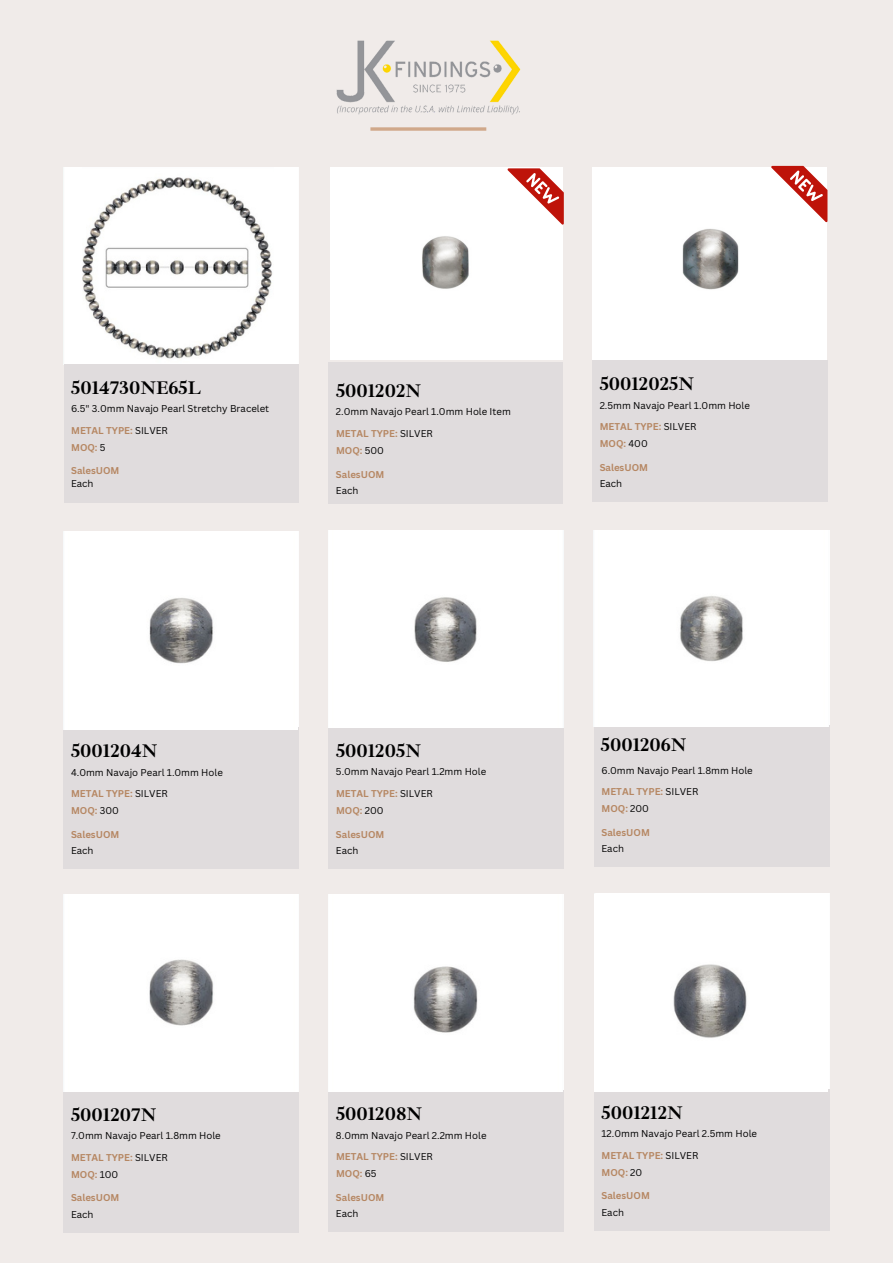
<style>
.page{position:relative;width:893px;height:1264px;background:#fff}
.page>*{position:absolute;margin:0;border:0;box-sizing:border-box;transform-origin:0 0}
.t1{font:700 18.75px "Ibarra Real Nova";color:#000}
.t2{font:9.6px "Canva Sans";color:#000}
.t3{font:700 9.6px/17px "Canva Sans";color:#b68763}
.s1{font-weight:400;color:#000}
</style>
<div class="page">
<div style="left:0;top:0;width:892px;height:1262px;background:#f0ebe9"></div>
<div style="left:63px;top:727px;width:236px;height:142px;background:#e0dcdd"></div>
<img style="left:328px;top:531px;width:235px;height:196px">
<div style="left:328px;top:727px;width:235px;height:141px;background:#e0dcdd"></div>
<div style="left:594px;top:725px;width:235px;height:142px;background:#e0dcdd"></div>
<div style="left:63px;top:1090px;width:236px;height:142px;background:#e0dcdd"></div>
<div style="left:328px;top:1090px;width:235px;height:141px;background:#e0dcdd"></div>
<div style="left:594px;top:1088px;width:235px;height:142px;background:#e0dcdd"></div>
<img style="left:63px;top:532px;width:234px;height:197px">
<img style="left:593px;top:530px;width:235px;height:197px">
<img style="left:63px;top:894px;width:235px;height:197px">
<img style="left:328px;top:894px;width:234px;height:197px">
<img style="left:594px;top:894px;width:233px;height:197px">
<svg style="left:370px;top:127px;width:116px;height:4px"></svg>
<img style="left:336px;top:41px;width:184px;height:73px">
<div style="left:63px;top:167px;width:235px;height:197px;background:#fff"></div>
<img style="left:82px;top:167px;width:191px;height:197px">
<div style="left:64px;top:364px;width:235px;height:138px;background:#e0dcdd"></div>
<div style="left:328px;top:362px;width:235px;height:142px;background:#e0dcdd"></div>
<div style="left:592px;top:360px;width:235px;height:142px;background:#e0dcdd"></div>
<div style="left:330px;top:167px;width:233px;height:193px;background:#fff"></div>
<img style="left:422px;top:236px;width:47px;height:53px">
<div style="left:592px;top:167px;width:234px;height:193px;background:#fff"></div>
<img style="left:682px;top:229px;width:57px;height:61px">
<svg style="left:507px;top:168px;width:56px;height:57px"></svg>
<svg style="left:771px;top:166px;width:56px;height:56px"></svg>
<h1 class="t1" style="left:71px;top:375px;width:131px">5014730NE65L</h1>
<p class="t2" style="left:71px;top:402px;width:199px">6.5" 3.0mm Navajo Pearl Stretchy Bracelet</p>
<p class="t3" style="left:71px;top:421px;width:98px">METAL TYPE: <span class="s1">SILVER<br></span>MOQ: <span class="s1">5</span></p>
<p class="t3" style="left:71px;top:462px;width:50px">SalesUOM</p>
<p class="t2" style="left:71px;top:477px;width:24px">Each</p>
<h1 class="t1" style="left:336px;top:379px;width:87px">5001202N</h1>
<p class="t2" style="left:336px;top:405px;width:176px">2.0mm Navajo Pearl 1.0mm Hole Item</p>
<p class="t3" style="left:336px;top:424px;width:98px">METAL TYPE: <span class="s1">SILVER<br></span>MOQ: <span class="s1">500</span></p>
<p class="t3" style="left:336px;top:465px;width:50px">SalesUOM</p>
<p class="t2" style="left:336px;top:483px;width:24px">Each</p>
<h1 class="t1" style="left:599px;top:372px;width:96px">50012025N</h1>
<p class="t2" style="left:599px;top:398px;width:152px">2.5mm Navajo Pearl 1.0mm Hole</p>
<p class="t3" style="left:599px;top:418px;width:98px">METAL TYPE: <span class="s1">SILVER<br></span>MOQ: <span class="s1">400</span></p>
<p class="t3" style="left:599px;top:458px;width:50px">SalesUOM</p>
<p class="t2" style="left:599px;top:477px;width:24px">Each</p>
<h1 class="t1" style="left:71px;top:739px;width:88px">5001204N</h1>
<p class="t2" style="left:71px;top:765px;width:153px">4.0mm Navajo Pearl 1.0mm Hole</p>
<p class="t3" style="left:71px;top:785px;width:98px">METAL TYPE: <span class="s1">SILVER<br></span>MOQ: <span class="s1">300</span></p>
<p class="t3" style="left:71px;top:825px;width:50px">SalesUOM</p>
<p class="t2" style="left:71px;top:844px;width:24px">Each</p>
<h1 class="t1" style="left:336px;top:739px;width:86px">5001205N</h1>
<p class="t2" style="left:336px;top:765px;width:152px">5.0mm Navajo Pearl 1.2mm Hole</p>
<p class="t3" style="left:336px;top:784px;width:98px">METAL TYPE: <span class="s1">SILVER<br></span>MOQ: <span class="s1">200</span></p>
<p class="t3" style="left:336px;top:825px;width:50px">SalesUOM</p>
<p class="t2" style="left:336px;top:843px;width:24px">Each</p>
<h1 class="t1" style="left:600px;top:733px;width:87px">5001206N</h1>
<p class="t2" style="left:601px;top:763px;width:153px">6.0mm Navajo Pearl 1.8mm Hole</p>
<p class="t3" style="left:601px;top:783px;width:98px">METAL TYPE: <span class="s1">SILVER<br></span>MOQ: <span class="s1">200</span></p>
<p class="t3" style="left:601px;top:824px;width:50px">SalesUOM</p>
<p class="t2" style="left:601px;top:842px;width:24px">Each</p>
<h1 class="t1" style="left:71px;top:1102px;width:87px">5001207N</h1>
<p class="t2" style="left:71px;top:1128px;width:151px">7.0mm Navajo Pearl 1.8mm Hole</p>
<p class="t3" style="left:71px;top:1148px;width:98px">METAL TYPE: <span class="s1">SILVER<br></span>MOQ: <span class="s1">100</span></p>
<p class="t3" style="left:71px;top:1189px;width:50px">SalesUOM</p>
<p class="t2" style="left:71px;top:1207px;width:24px">Each</p>
<h1 class="t1" style="left:336px;top:1102px;width:88px">5001208N</h1>
<p class="t2" style="left:336px;top:1128px;width:152px">8.0mm Navajo Pearl 2.2mm Hole</p>
<p class="t3" style="left:336px;top:1148px;width:98px">METAL TYPE: <span class="s1">SILVER<br></span>MOQ: <span class="s1">65</span></p>
<p class="t3" style="left:336px;top:1188px;width:50px">SalesUOM</p>
<p class="t2" style="left:336px;top:1206px;width:24px">Each</p>
<h1 class="t1" style="left:601px;top:1100px;width:83px">5001212N</h1>
<p class="t2" style="left:601px;top:1126px;width:157px">12.0mm Navajo Pearl 2.5mm Hole</p>
<p class="t3" style="left:601px;top:1146px;width:98px">METAL TYPE: <span class="s1">SILVER<br></span>MOQ: <span class="s1">20</span></p>
<p class="t3" style="left:601px;top:1187px;width:50px">SalesUOM</p>
<p class="t2" style="left:601px;top:1205px;width:24px">Each</p>
</div>
